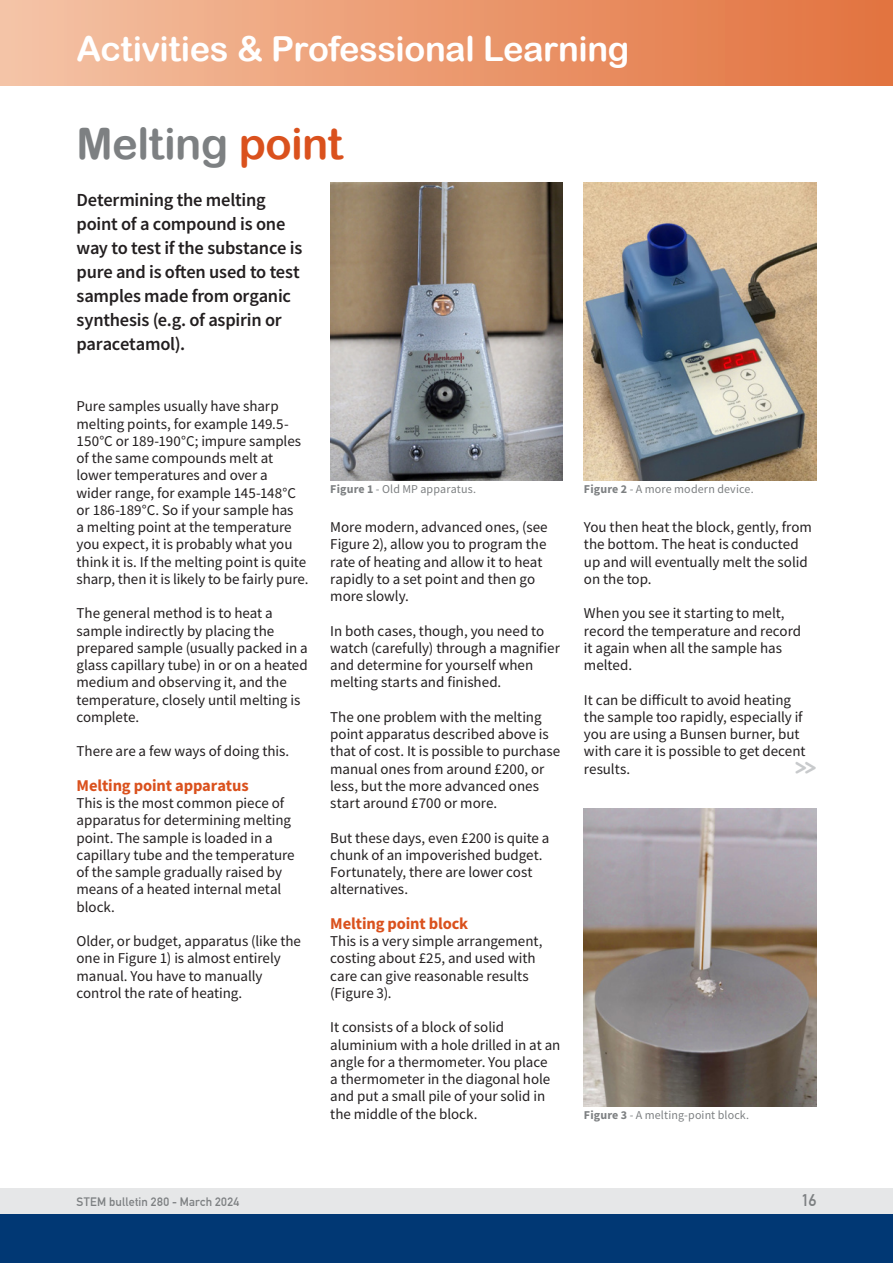
<style>
.page{position:relative;width:893px;height:1263px;background:#fff}
.page>*{position:absolute;margin:0;border:0;box-sizing:border-box;transform-origin:0 0}
.t1{font:43.5px "Arial Rounded MT Bold";letter-spacing:-.015em;color:#7d8082}
.t2{font:34.5px "Arial Rounded MT Bold";letter-spacing:-.015em;color:#fff}
.t3{font:700 24.15px "Monoglyceride";color:#c8cacc;scale:.87 1}
.t4{font:600 18.45px/24px "Source Sans Pro";letter-spacing:-.015em;color:#231f20}
.t5{font:700 16.5px "Source Sans Pro";letter-spacing:-.01em;color:#da511d}
.t6{font:700 16.5px "DIN Alternate";color:#7d8082}
.t7{font:15px/17.2px "Source Sans Pro";letter-spacing:-.005em;color:#231f20}
.t8{font:12px "Source Sans Pro";letter-spacing:.01em;color:#7d8082}
.t9{font:700 12px "DIN Alternate";letter-spacing:.02em;color:#7d8082}
.s1{color:#da511d}
.s2{font-weight:700}
</style>
<div class="page">
<div style="left:0;top:1188px;width:893px;height:26px;background:#e2e3e4"></div>
<div style="left:0;top:1214px;width:893px;height:49px;background:#013874"></div>
<div style="left:0;top:0;width:893px;height:85px;background:linear-gradient(to right,#f5c3a5,#e2723d)"></div>
<img style="left:330px;top:182px;width:233px;height:299px">
<img style="left:584px;top:182px;width:232px;height:299px">
<img style="left:584px;top:808px;width:232px;height:298px">
<h2 class="t2" style="left:77px;top:29px;width:554px">Activities &amp; Professional Learning</h2>
<h1 class="t1" style="left:77px;top:118px;width:268px">Melting <span class="s1">point</span></h1>
<p class="t4" style="left:77px;top:188px;width:227px">Determining the melting point of a compound is one way to test if the substance is pure and is often used to test samples made from organic synthesis (e.g. of aspirin or paracetamol).</p>
<p class="t7" style="left:77px;top:398px;width:233px">Pure samples usually have sharp melting points, for example 149.5- 150°C or 189-190°C; impure samples of the same compounds melt at lower temperatures and over a<br>wider range, for example 145-148°C or 186-189°C. So if your sample has<br>a melting point at the temperature you expect, it is probably what you think it is. If the melting point is quite sharp, then it is likely to be fairly pure.</p>
<p class="t7" style="left:77px;top:605px;width:233px">The general method is to heat a sample indirectly by placing the prepared sample (usually packed in a glass capillary tube) in or on a heated medium and observing it, and the temperature, closely until melting is complete.</p>
<p class="t7" style="left:77px;top:743px;width:214px">There are a few ways of doing this.</p>
<p class="t5" style="left:77px;top:774px;width:174px">Melting point apparatus</p>
<p class="t7" style="left:77px;top:794px;width:220px">This is the most common piece of apparatus for determining melting point. The sample is loaded in a capillary tube and the temperature of the sample gradually raised by means of a heated internal metal block.</p>
<p class="t7" style="left:77px;top:932px;width:226px">Older, or budget, apparatus (like the one in Figure 1) is almost entirely manual. You have to manually control the rate of heating.</p>
<p class="t8" style="left:330px;top:481px;width:147px"><span class="s2">Figure 1</span> - Old MP apparatus.</p>
<p class="t8" style="left:584px;top:481px;width:171px"><span class="s2">Figure 2</span> - A more modern device.</p>
<p class="t7" style="left:330px;top:518px;width:219px">More modern, advanced ones, (see<br>Figure 2), allow you to program the rate of heating and allow it to heat rapidly to a set point and then go more slowly.</p>
<p class="t7" style="left:330px;top:622px;width:231px">In both cases, though, you need to watch (carefully) through a magnifier and determine for yourself when melting starts and finished.</p>
<p class="t7" style="left:330px;top:708px;width:231px">The one problem with the melting point apparatus described above is that of cost. It is possible to purchase manual ones from around £200, or less, but the more advanced ones start around £700 or more.</p>
<p class="t7" style="left:330px;top:829px;width:221px">But these days, even £200 is quite a chunk of an impoverished budget.<br>Fortunately, there are lower cost alternatives.</p>
<p class="t5" style="left:330px;top:912px;width:140px">Melting point block</p>
<p class="t7" style="left:330px;top:932px;width:214px">This is a very simple arrangement, costing about £25, and used with care can give reasonable results (Figure 3).</p>
<p class="t7" style="left:330px;top:1019px;width:232px">It consists of a block of solid aluminium with a hole drilled in at an angle for a thermometer. You place<br>a thermometer in the diagonal hole and put a small pile of your solid in the middle of the block.</p>
<p class="t7" style="left:584px;top:518px;width:229px">You then heat the block, gently, from the bottom. The heat is conducted up and will eventually melt the solid on the top.</p>
<p class="t7" style="left:584px;top:605px;width:219px">When you see it starting to melt, record the temperature and record it again when all the sample has melted.</p>
<p class="t7" style="left:584px;top:691px;width:223px">It can be difficult to avoid heating the sample too rapidly, especially if you are using a Bunsen burner, but with care it is possible to get decent results.</p>
<h3 class="t3" style="left:795px;top:751px;width:26px">&gt;&gt;</h3>
<p class="t8" style="left:584px;top:1107px;width:167px"><span class="s2">Figure 3</span> - A melting-point block.</p>
<p class="t9" style="left:77px;top:1192px;width:164px">STEM bulletin 280 - March 2024</p>
<p class="t6" style="left:801px;top:1187px;width:16px">16</p>
</div>
